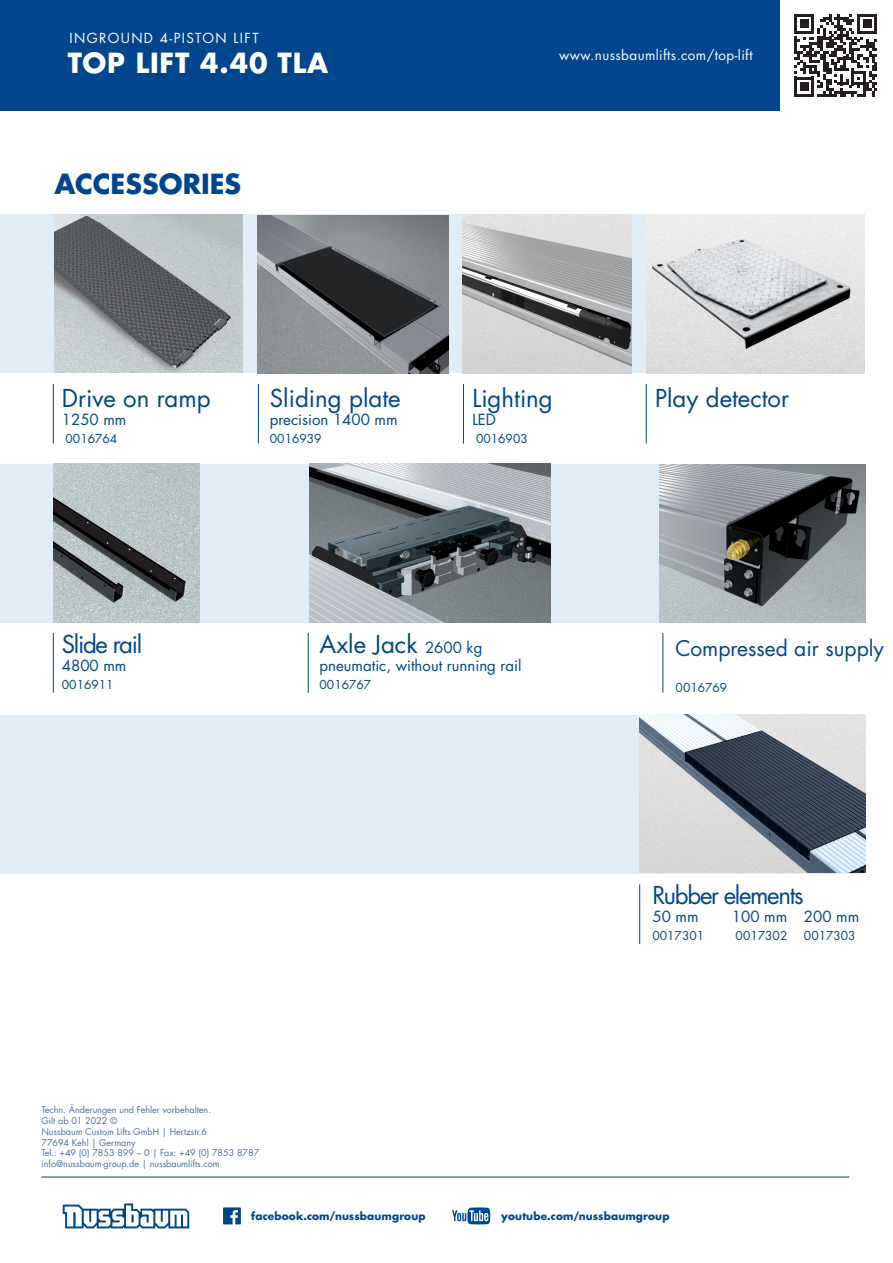
<style>
.page{position:relative;width:893px;height:1263px;background:#fff}
.page>*{position:absolute;margin:0;border:0;box-sizing:border-box;transform-origin:0 0}
.t1{font:700 27px "Futura LT Pro";letter-spacing:.03em;color:#fff}
.TechDat_2{font:700 27px "Futura LT Pro";color:#01468c}
.t2{font:24px "Futura LT Pro";color:#01468c}
.t3{font:24px "Futura LT Pro";letter-spacing:-.055em;color:#01468c}
.t4{font:21px "Futura LT Pro";color:#01468c}
.t5{font:15px "Futura LT Pro";color:#01468c}
.t6{font:13.5px "Futura LT Pro";letter-spacing:.03em;color:#fff}
.t7{font:13.5px "Futura LT Pro";letter-spacing:.1em;color:#fff}
.t8{font:12px "Futura LT Pro";color:#01468c}
.t9{font:700 10.5px "Futura LT Pro";letter-spacing:.015em;color:#01468c}
.t10{font:9px "Futura LT Pro";color:#4f6aa4}
.s1{font-size:15px}
</style>
<div class="page">
<div style="left:1px;top:214px;width:863px;height:159px;background:#e1edf6"></div>
<div style="left:1px;top:464px;width:863px;height:158px;background:#e1edf6"></div>
<div style="left:1px;top:715px;width:863px;height:159px;background:#e1edf6"></div>
<div style="left:0;top:0;width:780px;height:111px;background:#01468c"></div>
<svg style="left:794px;top:14px;width:83px;height:83px"></svg>
<svg style="left:63px;top:1203px;width:126px;height:25px"></svg>
<svg style="left:223px;top:1207px;width:18px;height:17px"></svg>
<svg style="left:452px;top:1207px;width:38px;height:17px"></svg>
<hr style="left:53px;top:384px;width:1px;height:60px;background:#01468c">
<hr style="left:53px;top:633px;width:1px;height:60px;background:#01468c">
<hr style="left:308px;top:633px;width:1px;height:60px;background:#01468c">
<hr style="left:258px;top:384px;width:1px;height:60px;background:#01468c">
<hr style="left:663px;top:633px;width:1px;height:60px;background:#01468c">
<hr style="left:639px;top:884px;width:1px;height:60px;background:#01468c">
<hr style="left:463px;top:384px;width:1px;height:60px;background:#01468c">
<hr style="left:646px;top:384px;width:1px;height:60px;background:#01468c">
<img style="left:463px;top:214px;width:168px;height:159px">
<img style="left:646px;top:214px;width:218px;height:159px">
<img style="left:640px;top:715px;width:225px;height:158px">
<img style="left:257px;top:215px;width:191px;height:158px">
<img style="left:309px;top:464px;width:241px;height:158px">
<img style="left:53px;top:464px;width:147px;height:158px">
<img style="left:659px;top:464px;width:206px;height:158px">
<img style="left:55px;top:214px;width:187px;height:159px">
<hr style="left:41px;top:1177px;width:808px;height:1px;background:#01468c">
<p class="t7" style="left:69px;top:28px;width:191px">INGROUND 4-PISTON LIFT</p>
<p class="t1" style="left:68px;top:42px;width:262px">TOP LIFT 4.40 TLA</p>
<p class="t6" style="left:559px;top:46px;width:195px">www.nussbaumlifts.com/top-lift</p>
<p class="TechDat_2" style="left:54px;top:163px;width:188px">ACCESSORIES</p>
<p class="t2" style="left:62px;top:382px;width:150px">Drive on ramp</p>
<p class="t2" style="left:655px;top:382px;width:135px">Play detector</p>
<p class="t5" style="left:62px;top:409px;width:66px">1250 mm</p>
<p class="t8" style="left:66px;top:430px;width:53px">0016764</p>
<p class="t2" style="left:270px;top:382px;width:132px">Sliding plate</p>
<p class="t5" style="left:270px;top:409px;width:129px">precision 1400 mm</p>
<p class="t8" style="left:270px;top:430px;width:53px">0016939</p>
<p class="t2" style="left:472px;top:382px;width:82px">Lighting</p>
<p class="t5" style="left:472px;top:409px;width:25px">LED</p>
<p class="t8" style="left:476px;top:430px;width:53px">0016903</p>
<p class="t3" style="left:62px;top:628px;width:82px">Slide rail</p>
<p class="t5" style="left:62px;top:655px;width:66px">4800 mm</p>
<p class="t8" style="left:62px;top:676px;width:53px">0016911</p>
<p class="t2" style="left:320px;top:628px;width:164px">Axle Jack <span class="s1">2600 kg</span></p>
<p class="t5" style="left:320px;top:655px;width:203px">pneumatic, without running rail</p>
<p class="t8" style="left:320px;top:676px;width:53px">0016767</p>
<p class="t10" style="left:41px;top:1104px;width:171px">Techn. Änderungen und Fehler vorbehalten.</p>
<p class="t10" style="left:41px;top:1114px;width:77px">Gilt ab 01 2022 ©</p>
<p class="t10" style="left:41px;top:1125px;width:167px">Nussbaum Custom Lifts GmbH | Hertzstr.6</p>
<p class="t10" style="left:41px;top:1136px;width:96px">77694 Kehl | Germany</p>
<p class="t10" style="left:41px;top:1147px;width:219px">Tel.: +49 (0) 7853 899 – 0 | Fax: +49 (0) 7853 8787</p>
<p class="t10" style="left:41px;top:1158px;width:180px">info@nussbaum-group.de | nussbaumlifts.com</p>
<p class="t4" style="left:676px;top:634px;width:210px">Compressed air supply</p>
<p class="t8" style="left:676px;top:679px;width:53px">0016769</p>
<p class="t3" style="left:652px;top:879px;width:153px">Rubber elements</p>
<p class="t5" style="left:652px;top:906px;width:48px">50 mm</p>
<p class="t5" style="left:732px;top:906px;width:129px">100 mm 200 mm</p>
<p class="t8" style="left:652px;top:927px;width:53px">0017301</p>
<p class="t8" style="left:736px;top:927px;width:53px">0017302</p>
<p class="t8" style="left:804px;top:927px;width:53px">0017303</p>
<p class="t9" style="left:251px;top:1207px;width:176px">facebook.com/nussbaumgroup</p>
<p class="t9" style="left:501px;top:1207px;width:170px">youtube.com/nussbaumgroup</p>
</div>
